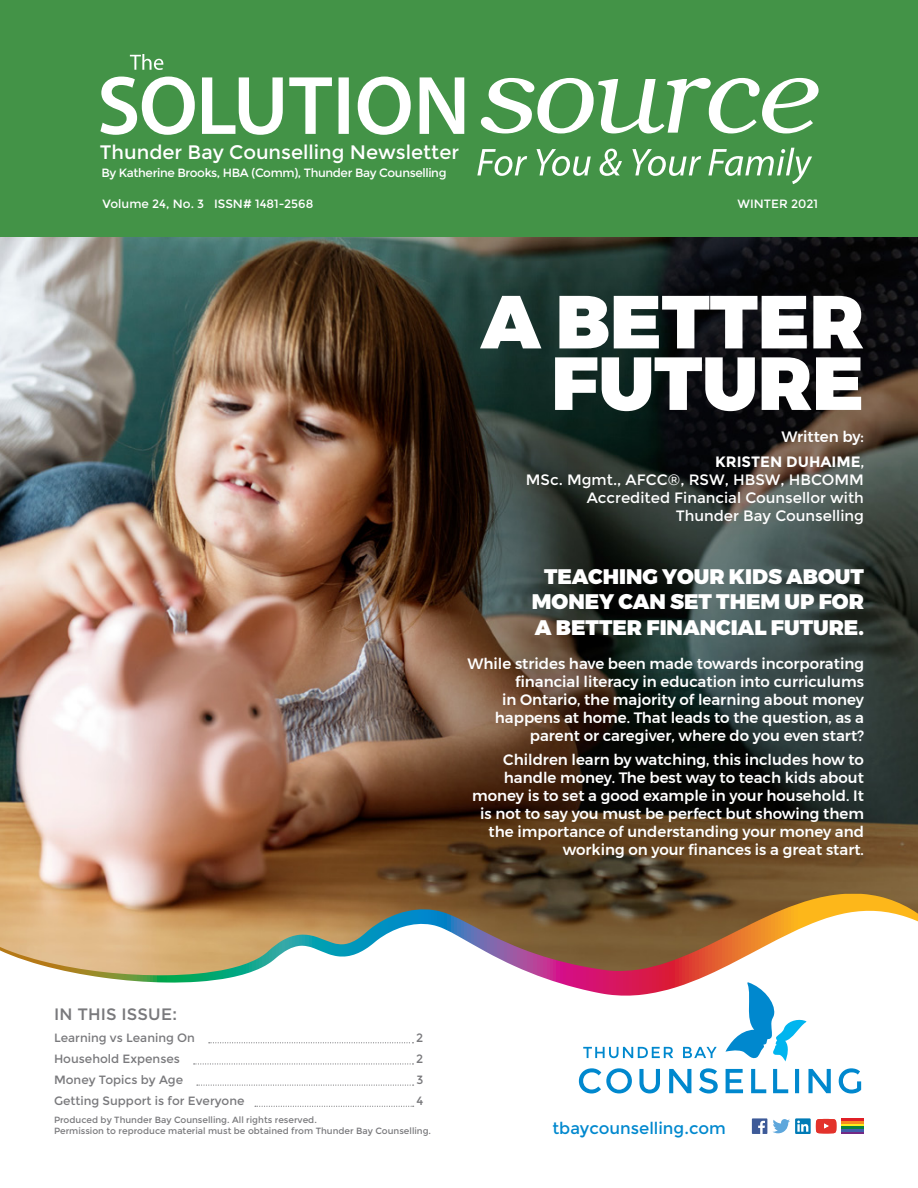
<style>
.page{position:relative;width:918px;height:1188px;background:#fff}
.page>*{position:absolute;margin:0;border:0;box-sizing:border-box;transform-origin:0 0}
.t1{font:900 75px/61.5px "Montserrat";color:#fff;text-align:right}
.t2{font:900 21px/25.2px "Montserrat";color:#fff;text-align:center}
.t3{font:19.5px "Montserrat";color:#fff}
.t4{font:16.5px "Montserrat";color:#0088ce}
.t5{font:500 16.5px "Gotham";letter-spacing:.005em;color:#79797c}
.t6{font:500 15px/18px "Montserrat";color:#fff;text-align:right}
.t7{font:15px/18px "Montserrat";color:#fff;text-align:right}
.t8{font:700 15px/24.8px "Montserrat";color:#fff;text-align:right}
.t9{font:12px "Montserrat";color:#79797c}
.t10{font:12px "Montserrat";letter-spacing:-.03em;color:#fff}
.t11{font:12px "Montserrat";color:#fff}
.t12{font:9px/10.8px "Montserrat";color:#79797c}
.s1{font-weight:500}
</style>
<div class="page">
<img style="left:0;top:236px;width:918px;height:658px">
<div style="left:0;top:0;width:918px;height:236px;background:#439347"></div>
<svg style="left:0;top:894px;width:918px;height:102px"></svg>
<svg style="left:209px;top:1042px;width:204px;height:1px"></svg>
<svg style="left:194px;top:1063px;width:219px;height:2px"></svg>
<svg style="left:197px;top:1085px;width:217px;height:1px"></svg>
<svg style="left:255px;top:1106px;width:159px;height:1px"></svg>
<svg style="left:725px;top:982px;width:82px;height:79px"></svg>
<svg style="left:579px;top:1068px;width:53px;height:26px"></svg>
<svg style="left:639px;top:1069px;width:21px;height:24px"></svg>
<svg style="left:669px;top:1069px;width:22px;height:24px"></svg>
<svg style="left:699px;top:1068px;width:19px;height:26px"></svg>
<svg style="left:726px;top:1069px;width:17px;height:24px"></svg>
<svg style="left:751px;top:1069px;width:15px;height:24px"></svg>
<svg style="left:773px;top:1069px;width:15px;height:24px"></svg>
<svg style="left:795px;top:1069px;width:4px;height:24px"></svg>
<svg style="left:808px;top:1069px;width:23px;height:24px"></svg>
<svg style="left:839px;top:1068px;width:22px;height:26px"></svg>
<svg style="left:583px;top:1047px;width:90px;height:11px"></svg>
<svg style="left:683px;top:1047px;width:34px;height:11px"></svg>
<svg style="left:481px;top:78px;width:338px;height:55px"></svg>
<svg style="left:130px;top:54px;width:33px;height:16px"></svg>
<svg style="left:100px;top:77px;width:95px;height:58px"></svg>
<svg style="left:202px;top:77px;width:81px;height:58px"></svg>
<svg style="left:289px;top:77px;width:43px;height:57px"></svg>
<svg style="left:339px;top:77px;width:10px;height:57px"></svg>
<svg style="left:358px;top:77px;width:53px;height:58px"></svg>
<svg style="left:420px;top:77px;width:44px;height:57px"></svg>
<svg style="left:477px;top:149px;width:50px;height:27px"></svg>
<svg style="left:537px;top:149px;width:54px;height:27px"></svg>
<svg style="left:600px;top:149px;width:22px;height:27px"></svg>
<svg style="left:632px;top:149px;width:69px;height:27px"></svg>
<svg style="left:708px;top:148px;width:104px;height:36px"></svg>
<svg style="left:816px;top:1119px;width:20px;height:14px"></svg>
<svg style="left:772px;top:1119px;width:18px;height:14px"></svg>
<div style="left:795px;top:1118px;width:16px;height:16px;background:#007bb6"></div>
<svg style="left:797px;top:1121px;width:11px;height:11px"></svg>
<div style="left:752px;top:1118px;width:15px;height:16px;background:#3d5a98"></div>
<svg style="left:758px;top:1121px;width:7px;height:13px"></svg>
<hr style="left:842px;top:1131px;width:22px;height:3px;background:#732985">
<hr style="left:842px;top:1129px;width:22px;height:2px;background:#405eab">
<hr style="left:842px;top:1126px;width:22px;height:3px;background:#0a8040">
<hr style="left:842px;top:1124px;width:22px;height:2px;background:#faed1c">
<hr style="left:842px;top:1121px;width:22px;height:3px;background:#f78c1f">
<hr style="left:842px;top:1118px;width:22px;height:3px;background:#e01f26">
<h3 class="t3" style="left:100px;top:140px;width:361px">Thunder Bay Counselling Newsletter</h3>
<p class="t10" style="left:102px;top:166px;width:347px">By Katherine Brooks, HBA (Comm), Thunder Bay Counselling</p>
<p class="t11" style="left:103px;top:197px;width:212px">Volume 24, No. 3 ISSN# 1481-2568</p>
<p class="t11" style="left:738px;top:197px;width:82px">WINTER 2021</p>
<h1 class="t1" style="left:481px;top:292px;width:385px">A BETTER<br>FUTURE</h1>
<p class="t8" style="left:715px;top:425px;width:150px"><span class="s1">Written by:<br></span>KRISTEN DUHAIME<span class="s1">,</span></p>
<p class="t7" style="left:526px;top:471px;width:340px">MSc. Mgmt., AFCC®, RSW, HBSW, HBCOMM<br>Accredited Financial Counsellor with<br>Thunder Bay Counselling</p>
<h2 class="t2" style="left:532px;top:564px;width:334px">TEACHING YOUR KIDS ABOUT<br>MONEY CAN SET THEM UP FOR<br>A BETTER FINANCIAL FUTURE.</h2>
<p class="t6" style="left:467px;top:654px;width:398px">While strides have been made towards incorporating financial literacy in education into curriculums<br>in Ontario, the majority of learning about money happens at home. That leads to the question, as a parent or caregiver, where do you even start?</p>
<p class="t6" style="left:472px;top:751px;width:393px">Children learn by watching, this includes how to handle money. The best way to teach kids about money is to set a good example in your household. It is not to say you must be perfect but showing them the importance of understanding your money and working on your finances is a great start.</p>
<p class="t5" style="left:54px;top:1003px;width:124px">IN THIS ISSUE:</p>
<p class="t9" style="left:54px;top:1031px;width:143px">Learning vs Leaning On</p>
<p class="t9" style="left:416px;top:1031px;width:9px">2</p>
<p class="t9" style="left:54px;top:1052px;width:127px">Household Expenses</p>
<p class="t9" style="left:416px;top:1052px;width:9px">2</p>
<p class="t9" style="left:54px;top:1073px;width:131px">Money Topics by Age</p>
<p class="t9" style="left:416px;top:1073px;width:8px">3</p>
<p class="t9" style="left:54px;top:1094px;width:192px">Getting Support is for Everyone</p>
<p class="t9" style="left:417px;top:1094px;width:8px">4</p>
<p class="t12" style="left:54px;top:1115px;width:379px">Produced by Thunder Bay Counselling. All rights reserved.<br>Permission to reproduce material must be obtained from Thunder Bay Counselling.</p>
<p class="t4" style="left:552px;top:1119px;width:175px">tbaycounselling.com</p>
</div>
